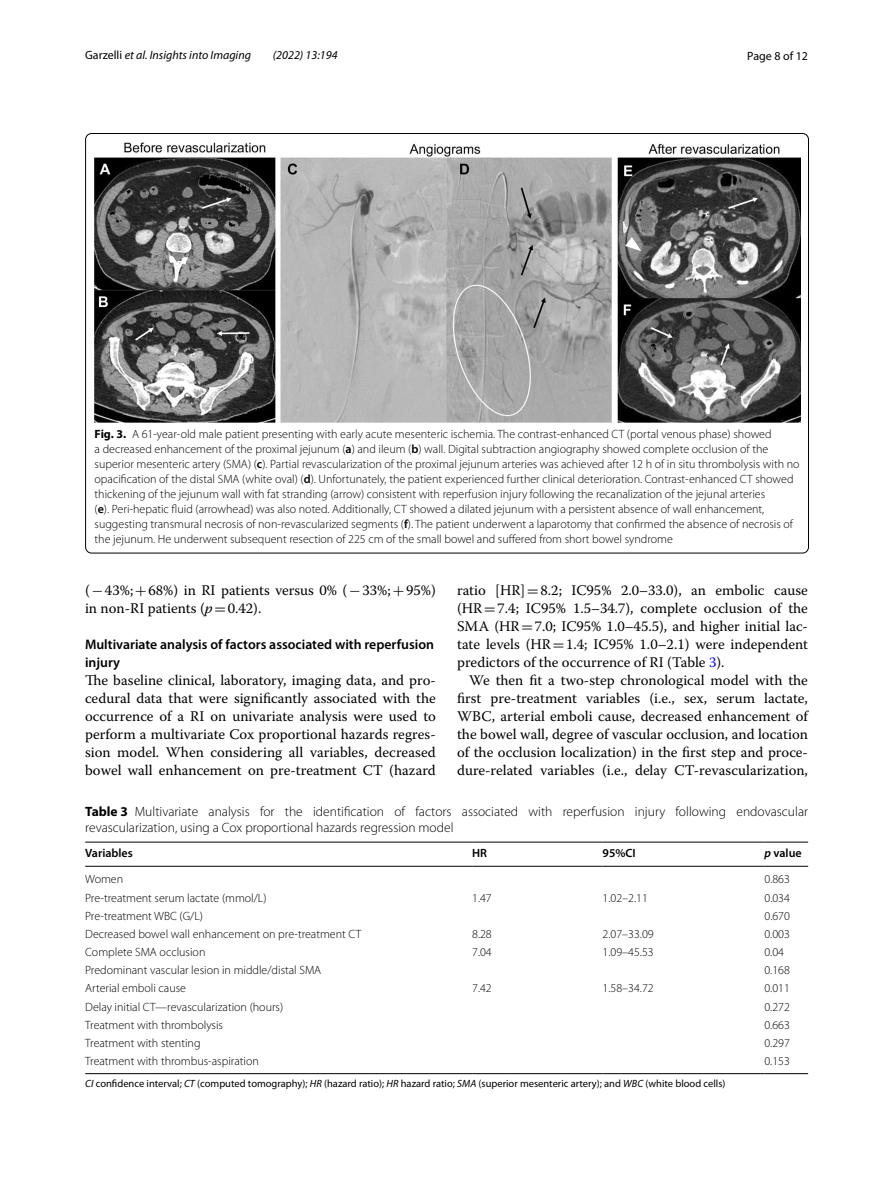
<style>
.page{position:relative;width:893px;height:1187px;background:#fff}
.page>*{position:absolute;margin:0;border:0;box-sizing:border-box;transform-origin:0 0}
.t1{font:14.7px/18px "Warnock Pro";color:#000;text-align:justify}
.t2{font:600 13.8px/18px "Myriad Pro";color:#000}
.t3{font:300 13.5px/16.5px "Myriad Pro";color:#000}
.t4{font:300 12px/15px "Myriad Pro";color:#000}
.t5{font:italic 12px "Myriad Pro";color:#000}
.t6{font:600 12px "Myriad Pro";color:#000}
.t7{font:12px "Myriad Pro";color:#000}
.t8{font:10.5px "Myriad Pro";color:#000}
.s1{font-style:normal}
.s2{font-weight:700}
.s3{font-weight:600}
.s4{font-family:"MTSY"}
.s5{font-style:italic}
.s6{color:#00f}
</style>
<div class="page">
<img style="left:94px;top:142px;width:706px;height:281px">
<hr style="left:85px;top:841px;width:387px;height:1px;background:#000">
<hr style="left:85px;top:866px;width:387px;height:1px;background:#000">
<hr style="left:472px;top:841px;width:131px;height:1px;background:#000">
<hr style="left:472px;top:866px;width:131px;height:1px;background:#000">
<hr style="left:603px;top:841px;width:161px;height:1px;background:#000">
<hr style="left:603px;top:866px;width:161px;height:1px;background:#000">
<hr style="left:764px;top:841px;width:44px;height:1px;background:#000">
<hr style="left:764px;top:866px;width:44px;height:1px;background:#000">
<hr style="left:85px;top:1073px;width:387px;height:1px;background:#000">
<hr style="left:472px;top:1073px;width:131px;height:1px;background:#000">
<hr style="left:603px;top:1073px;width:161px;height:1px;background:#000">
<hr style="left:764px;top:1073px;width:44px;height:1px;background:#000">
<p class="t5" style="left:85px;top:48px;width:168px"><span class="s1">Garzelli</span> et al. Insights into Imaging</p>
<p class="t5" style="left:273px;top:48px;width:66px">(2022) 13:194</p>
<p class="t7" style="left:747px;top:48px;width:62px">Page 8 of 12</p>
<p class="t4" style="left:95px;top:426px;width:706px"><span class="s2">Fig. 3.</span> A 61-year-old male patient presenting with early acute mesenteric ischemia. The contrast-enhanced CT (portal venous phase) showed<br>a decreased enhancement of the proximal jejunum (<span class="s3">a</span>) and ileum (<span class="s3">b</span>) wall. Digital subtraction angiography showed complete occlusion of the superior mesenteric artery (SMA) (<span class="s3">c</span>). Partial revascularization of the proximal jejunum arteries was achieved after 12 h of in situ thrombolysis with no opacification of the distal SMA (white oval) (<span class="s3">d</span>). Unfortunately, the patient experienced further clinical deterioration. Contrast-enhanced CT showed thickening of the jejunum wall with fat stranding (arrow) consistent with reperfusion injury following the recanalization of the jejunal arteries<br>(<span class="s3">e</span>). Peri-hepatic fluid (arrowhead) was also noted. Additionally, CT showed a dilated jejunum with a persistent absence of wall enhancement, suggesting transmural necrosis of non-revascularized segments (<span class="s3">f</span>). The patient underwent a laparotomy that confirmed the absence of necrosis of the jejunum. He underwent subsequent resection of 225 cm of the small bowel and suffered from short bowel syndrome</p>
<p class="t1" style="left:85px;top:581px;width:352px">(<span class="s4">−</span>43%;<span class="s4">+</span>68%) in RI patients versus 0% (<span class="s4">−</span>33%;<span class="s4">+</span>95%) in non-RI patients (<span class="s5">p</span><span class="s4">=</span>0.42).</p>
<p class="t2" style="left:85px;top:635px;width:351px">Multivariate analysis of factors associated with reperfusion injury</p>
<p class="t1" style="left:85px;top:671px;width:352px">The baseline clinical, laboratory, imaging data, and pro&shy;cedural data that were significantly associated with the occurrence of a RI on univariate analysis were used to perform a multivariate Cox proportional hazards regres&shy;sion model. When considering all variables, decreased bowel wall enhancement on pre-treatment CT (hazard</p>
<p class="t1" style="left:457px;top:581px;width:352px">ratio [HR]<span class="s4">=</span>8.2; IC95% 2.0–33.0), an embolic cause (HR<span class="s4">=</span>7.4; IC95% 1.5–34.7), complete occlusion of the SMA (HR<span class="s4">=</span>7.0; IC95% 1.0–45.5), and higher initial lac&shy;tate levels (HR<span class="s4">=</span>1.4; IC95% 1.0–2.1) were independent predictors of the occurrence of RI (Table <span class="s6">3</span>).</p>
<p class="t1" style="left:457px;top:671px;width:352px;text-indent:12px">We then fit a two-step chronological model with the first pre-treatment variables (i.e., sex, serum lactate, WBC, arterial emboli cause, decreased enhancement of the bowel wall, degree of vascular occlusion, and location of the occlusion localization) in the first step and proce&shy;dure-related variables (i.e., delay CT-revascularization,</p>
<p class="t3" style="left:85px;top:803px;width:724px"><span class="s2">Table 3</span> Multivariate analysis for the identification of factors associated with reperfusion injury following endovascular revascularization, using a Cox proportional hazards regression model</p>
<p class="t6" style="left:85px;top:844px;width:49px">Variables</p>
<p class="t6" style="left:472px;top:844px;width:16px">HR</p>
<p class="t6" style="left:603px;top:844px;width:35px">95%CI</p>
<p class="t6" style="left:764px;top:844px;width:39px"><span class="s5">p</span> value</p>
<p class="t4" style="left:85px;top:872px;width:39px">Women</p>
<p class="t4" style="left:764px;top:872px;width:27px">0.863</p>
<p class="t4" style="left:85px;top:890px;width:183px">Pre-treatment serum lactate (mmol/L)</p>
<p class="t4" style="left:472px;top:890px;width:21px">1.47</p>
<p class="t4" style="left:603px;top:890px;width:47px">1.02–2.11</p>
<p class="t4" style="left:764px;top:890px;width:27px">0.034</p>
<p class="t4" style="left:85px;top:908px;width:119px">Pre-treatment WBC (G/L)</p>
<p class="t4" style="left:764px;top:908px;width:27px">0.670</p>
<p class="t4" style="left:85px;top:926px;width:278px">Decreased bowel wall enhancement on pre-treatment CT</p>
<p class="t4" style="left:472px;top:926px;width:21px">8.28</p>
<p class="t4" style="left:603px;top:926px;width:53px">2.07–33.09</p>
<p class="t4" style="left:764px;top:926px;width:27px">0.003</p>
<p class="t4" style="left:85px;top:944px;width:122px">Complete SMA occlusion</p>
<p class="t4" style="left:472px;top:944px;width:21px">7.04</p>
<p class="t4" style="left:602px;top:944px;width:53px">1.09–45.53</p>
<p class="t4" style="left:764px;top:944px;width:21px">0.04</p>
<p class="t4" style="left:85px;top:962px;width:238px">Predominant vascular lesion in middle/distal SMA</p>
<p class="t4" style="left:764px;top:962px;width:27px">0.168</p>
<p class="t4" style="left:85px;top:980px;width:102px">Arterial emboli cause</p>
<p class="t4" style="left:472px;top:980px;width:21px">7.42</p>
<p class="t4" style="left:602px;top:980px;width:53px">1.58–34.72</p>
<p class="t4" style="left:764px;top:980px;width:27px">0.011</p>
<p class="t4" style="left:85px;top:999px;width:200px">Delay initial CT—revascularization (hours)</p>
<p class="t4" style="left:764px;top:999px;width:27px">0.272</p>
<p class="t4" style="left:85px;top:1017px;width:139px">Treatment with thrombolysis</p>
<p class="t4" style="left:764px;top:1017px;width:27px">0.663</p>
<p class="t4" style="left:85px;top:1035px;width:117px">Treatment with stenting</p>
<p class="t4" style="left:764px;top:1035px;width:27px">0.297</p>
<p class="t4" style="left:85px;top:1053px;width:175px">Treatment with thrombus-aspiration</p>
<p class="t4" style="left:764px;top:1053px;width:27px">0.153</p>
<p class="t8" style="left:85px;top:1076px;width:642px"><span class="s5">CI</span> confidence interval; <span class="s5">CT</span> (computed tomography); <span class="s5">HR</span> (hazard ratio); <span class="s5">HR</span> hazard ratio; <span class="s5">SMA</span> (superior mesenteric artery); and <span class="s5">WBC</span> (white blood cells)</p>
</div>
